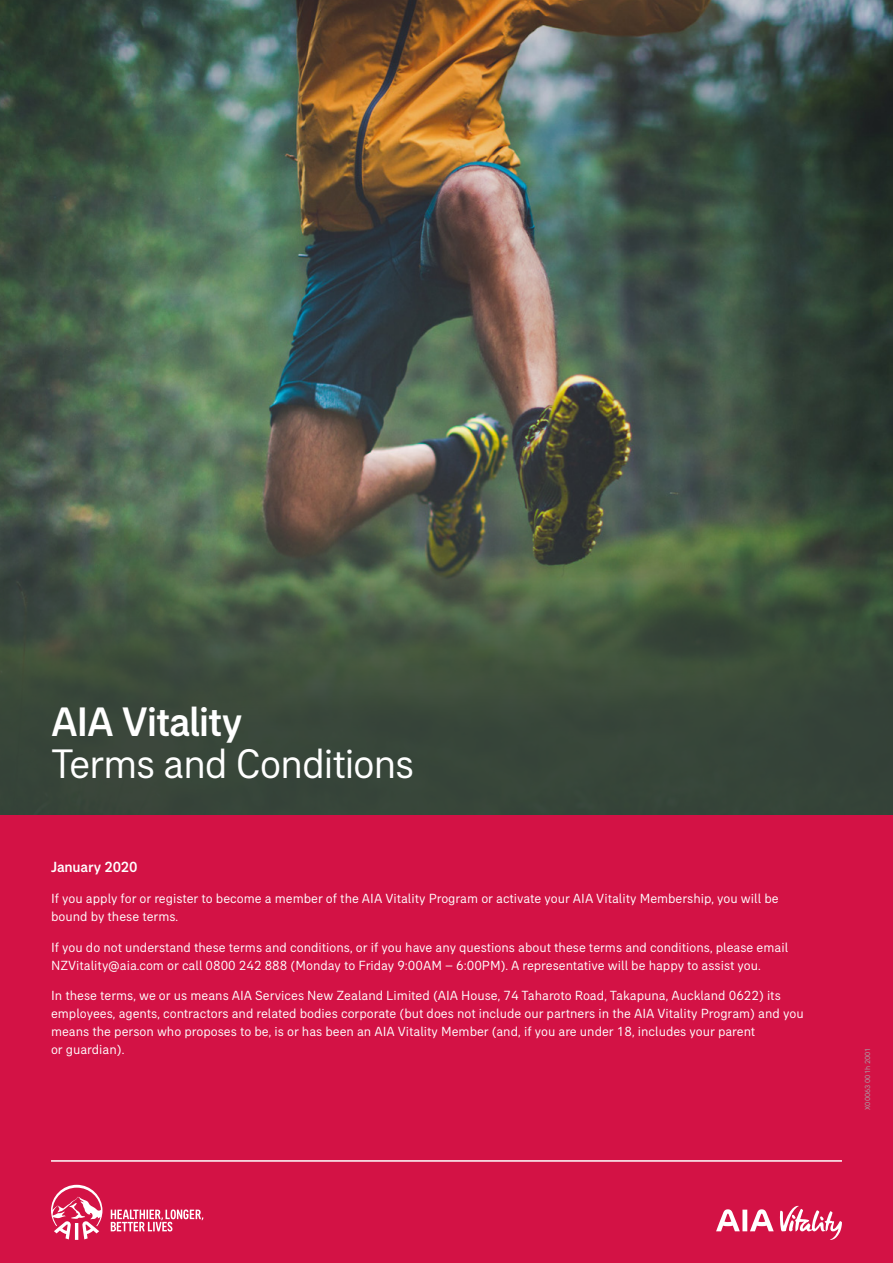
<style>
.page{position:relative;width:893px;height:1263px;background:#fff}
.page>*{position:absolute;margin:0;border:0;box-sizing:border-box;transform-origin:0 0}
.t1{font:42px "AIA Everest";letter-spacing:-.035em;color:#fff}
.t2{font:500 42px "AIA Everest";letter-spacing:-.03em;color:#fff}
.t3{font:500 15px "AIA Everest";letter-spacing:-.01em;color:#fff}
.t4{font:13.5px/18px "AIA Everest";color:#fff}
.t5{font:7.5px "AIA Everest";color:#a7a9ac}
</style>
<div class="page">
<img style="left:0;top:0;width:893px;height:527px">
<div style="left:0;top:815px;width:893px;height:448px;background:#d31245"></div>
<hr style="left:51px;top:1160px;width:791px;height:2px;background:#fff">
<svg style="left:716px;top:1205px;width:126px;height:35px"></svg>
<svg style="left:51px;top:1185px;width:152px;height:55px"></svg>
<svg style="left:0;top:527px;width:893px;height:288px;fill:#3b493a"></svg>
<h1 class="t2" style="left:51px;top:698px;width:193px">AIA Vitality</h1>
<h1 class="t1" style="left:51px;top:740px;width:365px">Terms and Conditions</h1>
<p class="t3" style="left:51px;top:858px;width:88px">January 2020</p>
<p class="t4" style="left:51px;top:889px;width:729px">If you apply for or register to become a member of the AIA Vitality Program or activate your AIA Vitality Membership, you will be bound by these terms.</p>
<p class="t4" style="left:51px;top:938px;width:739px">If you do not understand these terms and conditions, or if you have any questions about these terms and conditions, please email<br>NZVitality@aia.com or call 0800 242 888 (Monday to Friday 9:00AM – 6:00PM). A representative will be happy to assist you.</p>
<p class="t4" style="left:51px;top:986px;width:754px">In these terms, we or us means AIA Services New Zealand Limited (AIA House, 74 Taharoto Road, Takapuna, Auckland 0622) its employees, agents, contractors and related bodies corporate (but does not include our partners in the AIA Vitality Program) and you means the person who proposes to be, is or has been an AIA Vitality Member (and, if you are under 18, includes your parent<br>or guardian).</p>
<p class="t5" style="left:863px;top:1110px;width:64px;rotate:-90deg">X00063 001h 2001</p>
</div>
